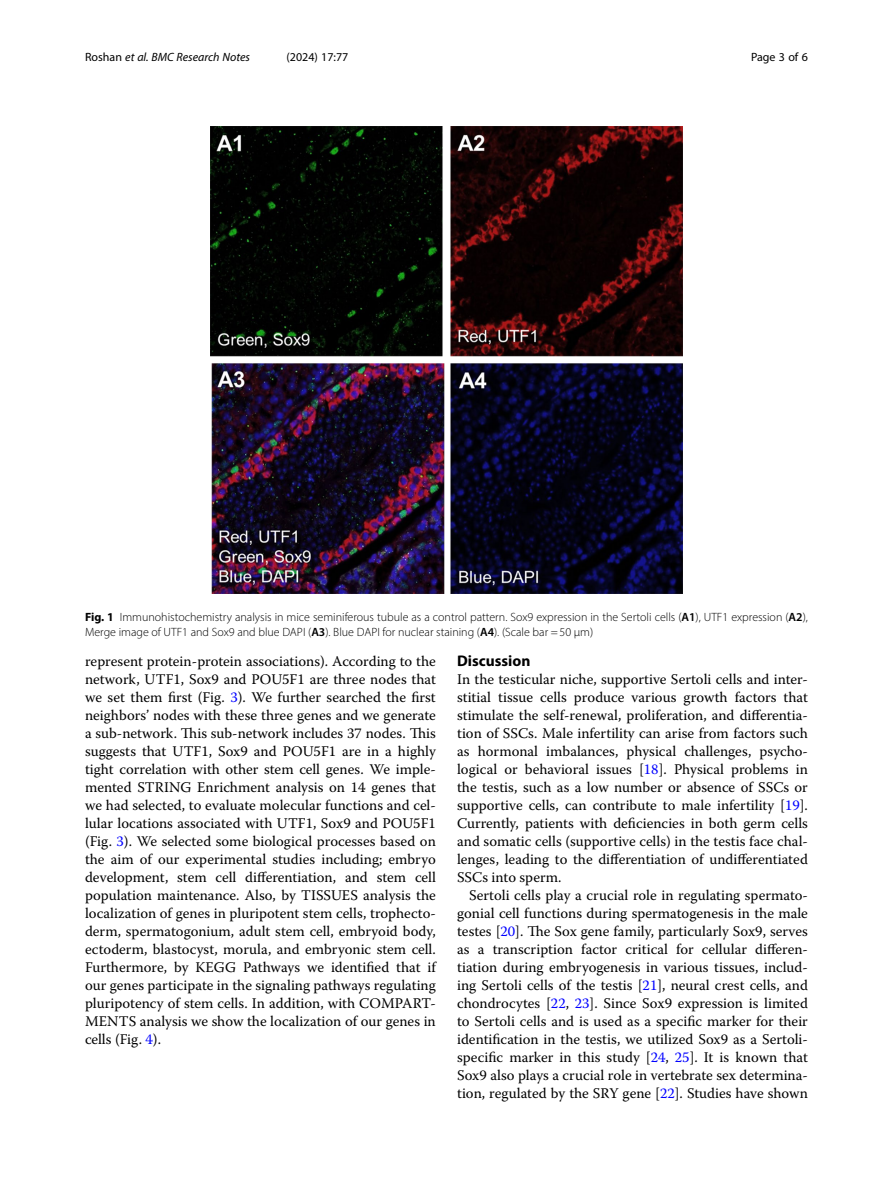
<style>
.page{position:relative;width:893px;height:1191px;background:#fff}
.page>*{position:absolute;margin:0;border:0;box-sizing:border-box;transform-origin:0 0}
.Head_1{font:700 15.45px "Myriad Pro";color:#000}
.Body_Text{font:14.7px/18px "Warnock Pro";color:#000;text-align:justify}
.Body_Text_Indent{font:14.7px/18px "Warnock Pro";color:#000;text-align:justify}
.Figure_Caption{font:300 12px/15px "Myriad Pro";color:#000}
.t1{font:italic 12px "Myriad Pro";color:#000}
.t2{font:12px "Myriad Pro";color:#000}
.s1{font-style:normal}
.s2{font-weight:700}
.s3{font-weight:600}
.s4{color:#00f}
</style>
<div class="page">
<img style="left:210px;top:126px;width:472px;height:468px">
<p class="t1" style="left:85px;top:50px;width:166px"><span class="s1">Roshan</span> et al. BMC Research Notes</p>
<p class="t2" style="left:286px;top:50px;width:63px">(2024) 17:77</p>
<p class="t2" style="left:751px;top:50px;width:58px">Page 3 of 6</p>
<p class="Figure_Caption" style="left:85px;top:609px;width:724px"><span class="s2">Fig. 1</span> Immunohistochemistry analysis in mice seminiferous tubule as a control pattern. Sox9 expression in the Sertoli cells (<span class="s3">A1</span>), UTF1 expression (<span class="s3">A2</span>),<br>Merge image of UTF1 and Sox9 and blue DAPI (<span class="s3">A3</span>). Blue DAPI for nuclear staining (<span class="s3">A4</span>). (Scale bar =50 μm)</p>
<p class="Body_Text" style="left:85px;top:652px;width:352px">represent protein-protein associations). According to the network, UTF1, Sox9 and POU5F1 are three nodes that we set them first (Fig. <span class="s4">3</span>). We further searched the first neighbors’ nodes with these three genes and we generate a sub-network. This sub-network includes 37 nodes. This suggests that UTF1, Sox9 and POU5F1 are in a highly tight correlation with other stem cell genes. We imple&shy;mented STRING Enrichment analysis on 14 genes that we had selected, to evaluate molecular functions and cel&shy;lular locations associated with UTF1, Sox9 and POU5F1 (Fig. <span class="s4">3</span>). We selected some biological processes based on the aim of our experimental studies including; embryo development, stem cell differentiation, and stem cell population maintenance. Also, by TISSUES analysis the localization of genes in pluripotent stem cells, trophecto&shy;derm, spermatogonium, adult stem cell, embryoid body, ectoderm, blastocyst, morula, and embryonic stem cell.<br>Furthermore, by KEGG Pathways we identified that if our genes participate in the signaling pathways regulating pluripotency of stem cells. In addition, with COMPART-MENTS analysis we show the localization of our genes in cells (Fig. <span class="s4">4</span>).</p>
<p class="Head_1" style="left:457px;top:651px;width:75px">Discussion</p>
<p class="Body_Text" style="left:457px;top:670px;width:352px">In the testicular niche, supportive Sertoli cells and inter&shy;stitial tissue cells produce various growth factors that stimulate the self-renewal, proliferation, and differentia&shy;tion of SSCs. Male infertility can arise from factors such as hormonal imbalances, physical challenges, psycho&shy;logical or behavioral issues [<span class="s4">18</span>]. Physical problems in the testis, such as a low number or absence of SSCs or supportive cells, can contribute to male infertility [<span class="s4">19</span>].<br>Currently, patients with deficiencies in both germ cells and somatic cells (supportive cells) in the testis face chal&shy;lenges, leading to the differentiation of undifferentiated SSCs into sperm.</p>
<p class="Body_Text_Indent" style="left:457px;top:886px;width:352px;text-indent:12px">Sertoli cells play a crucial role in regulating spermato&shy;gonial cell functions during spermatogenesis in the male testes [<span class="s4">20</span>]. The Sox gene family, particularly Sox9, serves as a transcription factor critical for cellular differen&shy;tiation during embryogenesis in various tissues, includ&shy;ing Sertoli cells of the testis [<span class="s4">21</span>], neural crest cells, and chondrocytes [<span class="s4">22</span>, <span class="s4">23</span>]. Since Sox9 expression is limited to Sertoli cells and is used as a specific marker for their identification in the testis, we utilized Sox9 as a Sertoli&shy;specific marker in this study [<span class="s4">24</span>, <span class="s4">25</span>]. It is known that Sox9 also plays a crucial role in vertebrate sex determina&shy;tion, regulated by the SRY gene [<span class="s4">22</span>]. Studies have shown</p>
</div>
